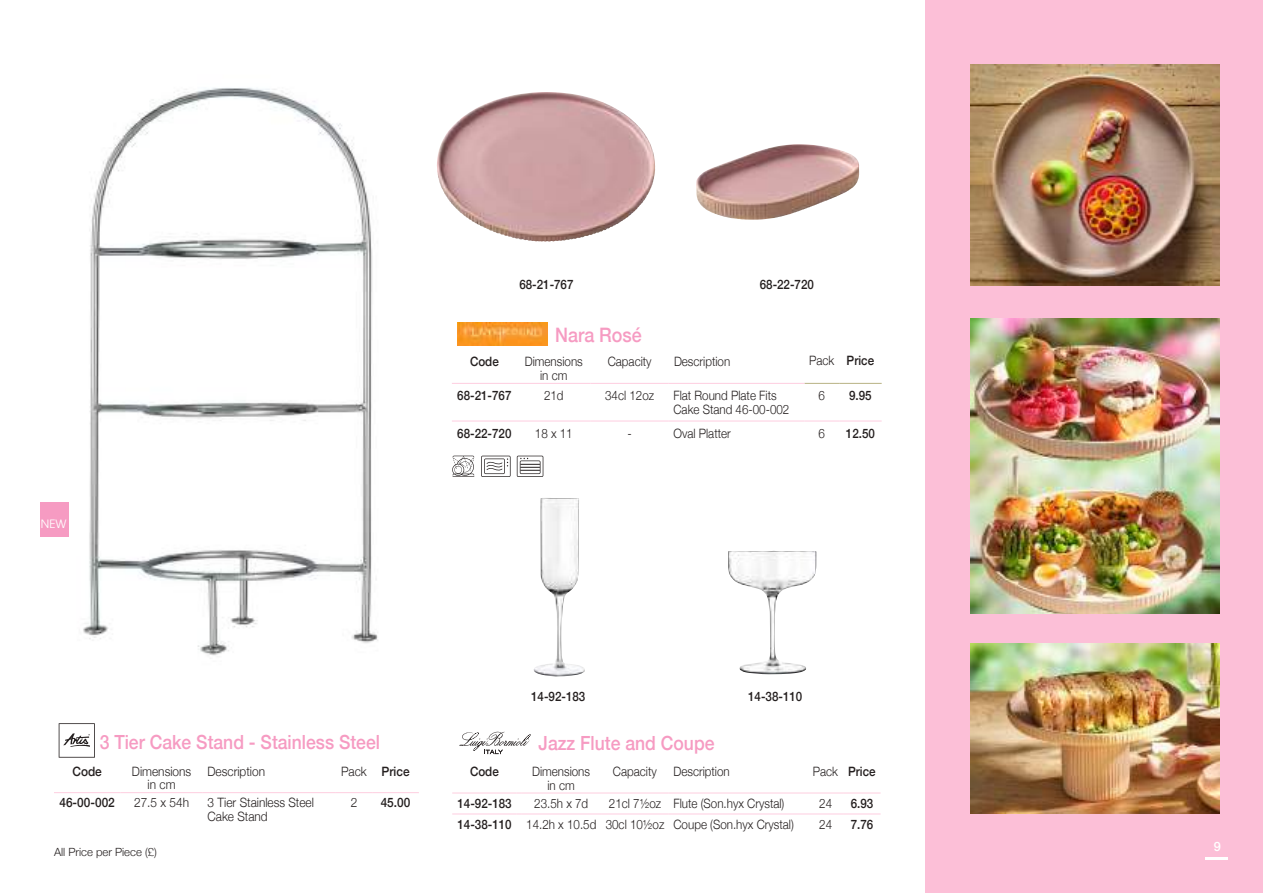
<style>
.page{position:relative;width:1263px;height:893px;background:#fff}
.page>*{position:absolute;margin:0;border:0;box-sizing:border-box;transform-origin:0 0}
.t1{font:500 19.95px "Helvetica Neue";color:#f69bc2;scale:.9 1}
.t2{font:500 19.5px "Helvetica Neue";color:#f69bc2;scale:.9 1}
.t3{font:300 12.9px/13.5px "Helvetica Neue";color:#241f1f;text-align:center;scale:.9 1}
.t4{font:500 12.9px "Helvetica Neue";color:#241f1f;scale:.9 1}
.t5{font:300 12.9px/13.5px "Helvetica Neue";color:#241f1f;text-align:center;scale:.92 1}
.t6{font:500 12.9px "Helvetica Neue";color:#241f1f;scale:.92 1}
.t7{font:500 12.75px "Helvetica Neue";color:#fff}
.t8{font:11.55px "Avant Garde";color:#fff}
.t9{font:300 11.25px "Helvetica Neue";color:#241f1f}
.s1{font-weight:300}
.s2{font-weight:500}
</style>
<div class="page">
<img style="left:54px;top:88px;width:324px;height:568px">
<div style="left:926px;top:0;width:337px;height:893px;background:#fcbfd7"></div>
<hr style="left:1205px;top:857px;width:23px;height:2px;background:#fff">
<hr style="left:804px;top:383px;width:35px;height:1px;background:#b8b284">
<hr style="left:839px;top:383px;width:43px;height:1px;background:#b8b284">
<hr style="left:452px;top:383px;width:65px;height:1px;background:#fecee0">
<hr style="left:517px;top:383px;width:74px;height:1px;background:#fecee0">
<hr style="left:591px;top:383px;width:78px;height:1px;background:#fecee0">
<hr style="left:669px;top:383px;width:135px;height:1px;background:#fecee0">
<hr style="left:452px;top:421px;width:65px;height:1px;background:#fecee0">
<hr style="left:517px;top:421px;width:74px;height:1px;background:#fecee0">
<hr style="left:591px;top:421px;width:78px;height:1px;background:#fecee0">
<hr style="left:669px;top:421px;width:135px;height:1px;background:#fecee0">
<hr style="left:804px;top:421px;width:35px;height:1px;background:#fecee0">
<hr style="left:839px;top:421px;width:43px;height:1px;background:#fecee0">
<img style="left:458px;top:322px;width:89px;height:23px">
<img style="left:437px;top:92px;width:166px;height:150px">
<img style="left:696px;top:144px;width:163px;height:76px">
<hr style="left:54px;top:792px;width:66px;height:1px;background:#fecee0">
<hr style="left:120px;top:792px;width:83px;height:1px;background:#fecee0">
<hr style="left:203px;top:792px;width:133px;height:1px;background:#fecee0">
<hr style="left:336px;top:792px;width:36px;height:1px;background:#fecee0">
<hr style="left:372px;top:792px;width:47px;height:1px;background:#fecee0">
<svg style="left:59px;top:723px;width:36px;height:35px"></svg>
<img style="left:970px;top:64px;width:250px;height:221px">
<img style="left:970px;top:319px;width:250px;height:295px">
<img style="left:970px;top:643px;width:250px;height:171px">
<div style="left:40px;top:502px;width:28px;height:34px;background:#f69bc2"></div>
<hr style="left:452px;top:793px;width:65px;height:1px;background:#fecee0">
<hr style="left:521px;top:793px;width:80px;height:1px;background:#fecee0">
<hr style="left:601px;top:793px;width:68px;height:1px;background:#fecee0">
<hr style="left:669px;top:793px;width:139px;height:1px;background:#fecee0">
<hr style="left:808px;top:793px;width:35px;height:1px;background:#fecee0">
<hr style="left:843px;top:793px;width:38px;height:1px;background:#fecee0">
<hr style="left:452px;top:814px;width:65px;height:1px;background:#fecee0">
<hr style="left:521px;top:814px;width:80px;height:1px;background:#fecee0">
<hr style="left:601px;top:814px;width:68px;height:1px;background:#fecee0">
<hr style="left:669px;top:814px;width:139px;height:1px;background:#fecee0">
<hr style="left:808px;top:814px;width:35px;height:1px;background:#fecee0">
<hr style="left:843px;top:814px;width:38px;height:1px;background:#fecee0">
<svg style="left:459px;top:732px;width:72px;height:22px"></svg>
<img style="left:533px;top:498px;width:52px;height:179px">
<svg style="left:452px;top:456px;width:22px;height:21px"></svg>
<svg style="left:481px;top:456px;width:30px;height:21px"></svg>
<svg style="left:517px;top:456px;width:26px;height:21px"></svg>
<img style="left:728px;top:551px;width:88px;height:123px">
<p class="t8" style="left:41px;top:517px;width:27px">NEW</p>
<p class="t4" style="left:519px;top:274px;width:62px">68-21-767</p>
<p class="t4" style="left:760px;top:274px;width:62px">68-22-720</p>
<h1 class="t1" style="left:555px;top:319px;width:98px">Nara Rosé</h1>
<p class="t4" style="left:470px;top:351px;width:34px">Code</p>
<p class="t3" style="left:525px;top:354px;width:66px">Dimensions in cm</p>
<p class="t3" style="left:608px;top:354px;width:50px">Capacity</p>
<p class="t3" style="left:674px;top:354px;width:64px">Description</p>
<p class="t4" style="left:809px;top:350px;width:74px"><span class="s1">Pack</span> Price</p>
<p class="t4" style="left:457px;top:385px;width:62px">68-21-767</p>
<p class="t3" style="left:544px;top:388px;width:23px">21d</p>
<p class="t3" style="left:605px;top:388px;width:56px">34cl 12oz</p>
<p class="t3" style="left:673px;top:388px;width:130px;text-align:left">Flat Round Plate Fits<br>Cake Stand 46-00-002</p>
<p class="t3" style="left:818px;top:388px;width:9px">6</p>
<p class="t4" style="left:849px;top:385px;width:27px">9.95</p>
<p class="t4" style="left:457px;top:423px;width:62px">68-22-720</p>
<p class="t3" style="left:535px;top:425px;width:44px">18 x 11</p>
<p class="t3" style="left:628px;top:425px;width:6px">-</p>
<p class="t3" style="left:673px;top:425px;width:65px">Oval Platter</p>
<p class="t3" style="left:818px;top:425px;width:9px">6</p>
<p class="t4" style="left:846px;top:423px;width:34px">12.50</p>
<h2 class="t2" style="left:100px;top:726px;width:313px">3 Tier Cake Stand - Stainless Steel</h2>
<p class="t6" style="left:72px;top:761px;width:34px">Code</p>
<p class="t5" style="left:132px;top:764px;width:66px">Dimensions in cm</p>
<p class="t5" style="left:207px;top:764px;width:64px">Description</p>
<p class="t6" style="left:341px;top:761px;width:76px"><span class="s1">Pack</span> Price</p>
<p class="t6" style="left:59px;top:792px;width:62px">46-00-002</p>
<p class="t5" style="left:134px;top:795px;width:61px">27.5 x 54h</p>
<p class="t5" style="left:207px;top:795px;width:117px;text-align:left">3 Tier Stainless Steel<br>Cake Stand</p>
<p class="t5" style="left:351px;top:795px;width:9px">2</p>
<p class="t6" style="left:381px;top:792px;width:34px">45.00</p>
<p class="t9" style="left:54px;top:843px;width:104px">All Price per Piece (£)</p>
<p class="t4" style="left:531px;top:686px;width:62px">14-92-183</p>
<p class="t4" style="left:748px;top:686px;width:62px">14-38-110</p>
<h2 class="t2" style="left:539px;top:727px;width:197px">Jazz Flute and Coupe</h2>
<p class="t4" style="left:470px;top:761px;width:34px">Code</p>
<p class="t3" style="left:532px;top:764px;width:66px">Dimensions in cm</p>
<p class="t3" style="left:613px;top:764px;width:50px">Capacity</p>
<p class="t3" style="left:673px;top:764px;width:64px">Description</p>
<p class="t4" style="left:813px;top:761px;width:71px"><span class="s1">Pack</span> Price</p>
<p class="t4" style="left:457px;top:793px;width:62px">14-92-183</p>
<p class="t3" style="left:534px;top:795px;width:61px">23.5h x 7d</p>
<p class="t3" style="left:609px;top:795px;width:196px">21cl 7½oz Flute (Son.hyx Crystal)</p>
<p class="t3" style="left:819px;top:795px;width:16px">24</p>
<p class="t4" style="left:851px;top:793px;width:27px">6.93</p>
<p class="t3" style="left:457px;top:816px;width:375px"><span class="s2">14-38-110</span> 14.2h x 10.5d 30cl 10½oz Coupe (Son.hyx Crystal)</p>
<p class="t3" style="left:819px;top:816px;width:16px">24</p>
<p class="t4" style="left:851px;top:814px;width:27px">7.76</p>
<p class="t7" style="left:1214px;top:837px;width:9px">9</p>
</div>
